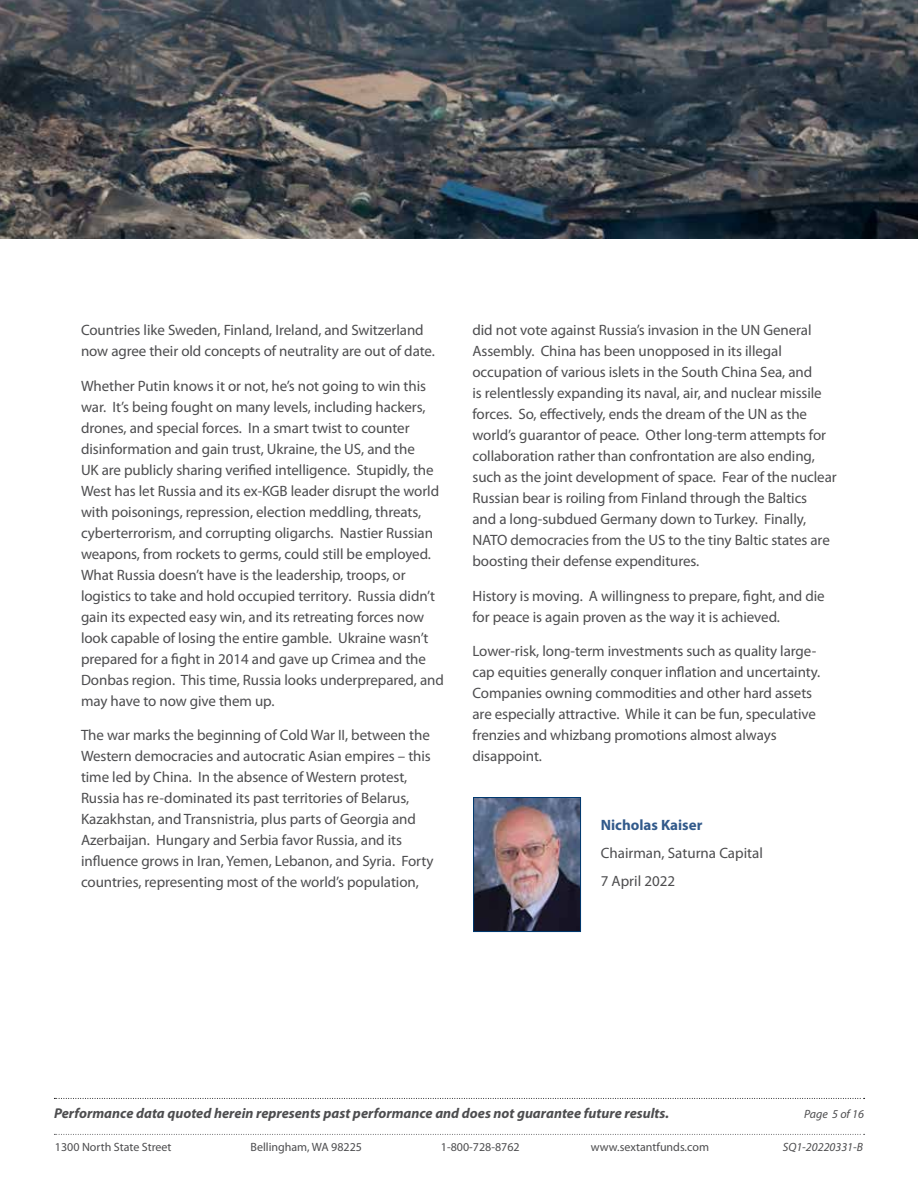
<style>
.page{position:relative;width:918px;height:1188px;background:#fff}
.page>*{position:absolute;margin:0;border:0;box-sizing:border-box;transform-origin:0 0}
.t1{font:15px/21px "Myriad Pro";letter-spacing:-.005em;color:#4d4d4f}
.t2{font:700 15px "Myriad Pro";color:#325a8b}
.t3{font:italic 700 14.25px "Myriad Pro";color:#4d4d4f}
.t4{font:12px "Myriad Pro";color:#4d4d4f}
.t5{font:italic 12px "Myriad Pro";color:#4d4d4f}
</style>
<div class="page">
<svg style="left:54px;top:1134px;width:811px;height:1px"></svg>
<svg style="left:54px;top:1098px;width:811px;height:1px"></svg>
<img style="left:0;top:0;width:918px;height:238px">
<img style="left:475px;top:799px;width:104px;height:131px">
<div style="left:473px;top:797px;width:108px;height:135px;border:1px solid #003970"></div>
<p class="t1" style="left:81px;top:319px;width:355px">Countries like Sweden, Finland, Ireland, and Switzerland now agree their old concepts of neutrality are out of date.</p>
<p class="t1" style="left:81px;top:375px;width:364px">Whether Putin knows it or not, he’s not going to win this war. It’s being fought on many levels, including hackers, drones, and special forces. In a smart twist to counter disinformation and gain trust, Ukraine, the US, and the<br>UK are publicly sharing verified intelligence. Stupidly, the West has let Russia and its ex-KGB leader disrupt the world with poisonings, repression, election meddling, threats, cyberterrorism, and corrupting oligarchs. Nastier Russian weapons, from rockets to germs, could still be employed.<br>What Russia doesn’t have is the leadership, troops, or logistics to take and hold occupied territory. Russia didn’t gain its expected easy win, and its retreating forces now look capable of losing the entire gamble. Ukraine wasn’t prepared for a fight in 2014 and gave up Crimea and the Donbas region. This time, Russia looks underprepared, and may have to now give them up.</p>
<p class="t1" style="left:81px;top:724px;width:354px">The war marks the beginning of Cold War II, between the Western democracies and autocratic Asian empires – this time led by China. In the absence of Western protest, Russia has re-dominated its past territories of Belarus, Kazakhstan, and Transnistria, plus parts of Georgia and Azerbaijan. Hungary and Serbia favor Russia, and its influence grows in Iran, Yemen, Lebanon, and Syria. Forty countries, representing most of the world’s population,</p>
<p class="t1" style="left:472px;top:319px;width:366px">did not vote against Russia’s invasion in the UN General Assembly. China has been unopposed in its illegal occupation of various islets in the South China Sea, and<br>is relentlessly expanding its naval, air, and nuclear missile forces. So, effectively, ends the dream of the UN as the world’s guarantor of peace. Other long-term attempts for collaboration rather than confrontation are also ending, such as the joint development of space. Fear of the nuclear Russian bear is roiling from Finland through the Baltics<br>and a long-subdued Germany down to Turkey. Finally, NATO democracies from the US to the tiny Baltic states are boosting their defense expenditures.</p>
<p class="t1" style="left:472px;top:585px;width:354px">History is moving. A willingness to prepare, fight, and die for peace is again proven as the way it is achieved.</p>
<p class="t1" style="left:472px;top:640px;width:349px">Lower-risk, long-term investments such as quality large&shy;cap equities generally conquer inflation and uncertainty.<br>Companies owning commodities and other hard assets are especially attractive. While it can be fun, speculative frenzies and whizbang promotions almost always disappoint.</p>
<p class="t2" style="left:601px;top:815px;width:103px">Nicholas Kaiser</p>
<p class="t1" style="left:601px;top:839px;width:164px;line-height:27.8px">Chairman, Saturna Capital<br>7 April 2022</p>
<p class="t3" style="left:54px;top:1104px;width:617px">Performance data quoted herein represents past performance and does not guarantee future results.</p>
<p class="t5" style="left:804px;top:1106px;width:61px">Page 5 of 16</p>
<p class="t4" style="left:55px;top:1140px;width:118px">1300 North State Street</p>
<p class="t4" style="left:250px;top:1140px;width:113px">Bellingham, WA 98225</p>
<p class="t4" style="left:441px;top:1140px;width:80px">1-800-728-8762</p>
<p class="t4" style="left:591px;top:1140px;width:120px">www.sextantfunds.com</p>
<p class="t5" style="left:783px;top:1140px;width:82px">SQ1-20220331-B</p>
</div>
